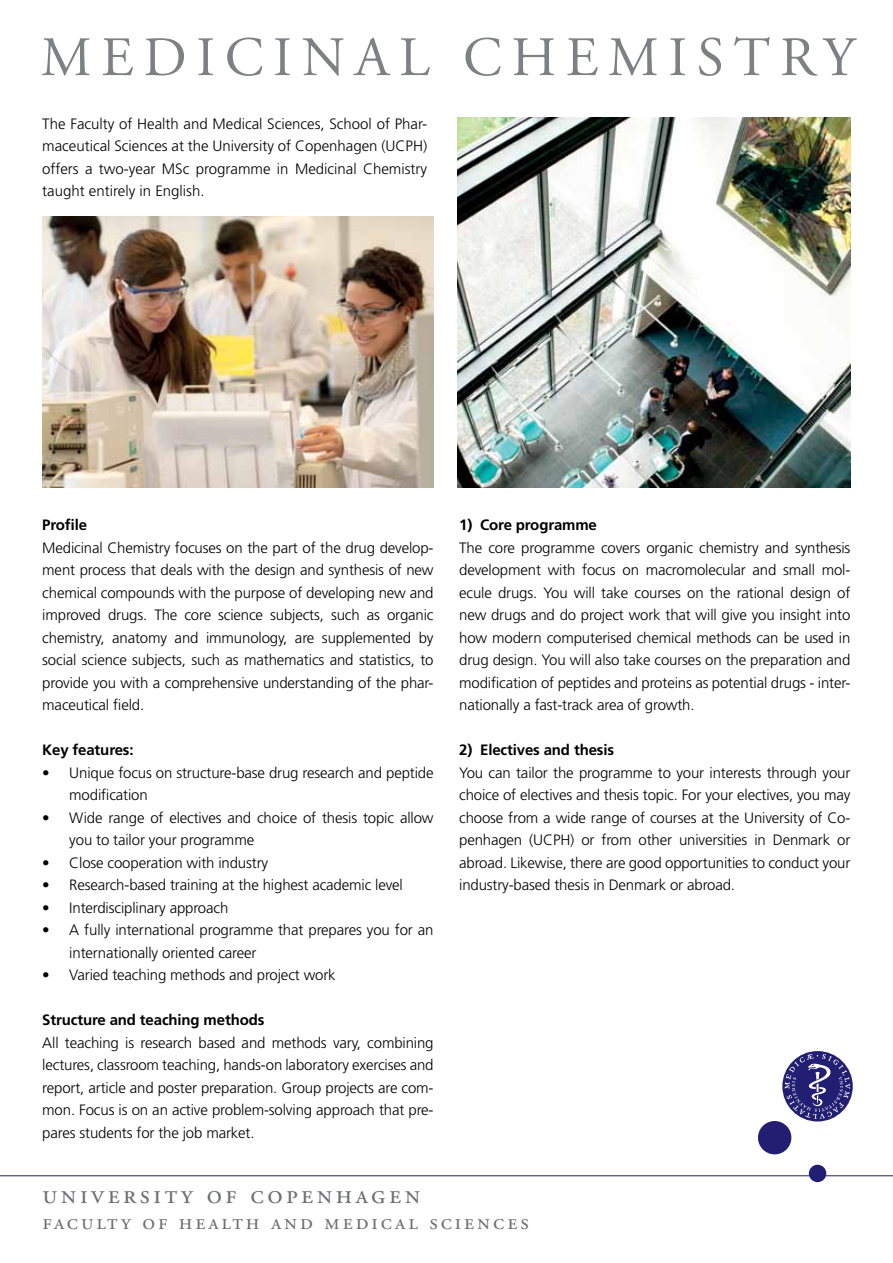
<style>
.page{position:relative;width:893px;height:1263px;background:#fff}
.page>*{position:absolute;margin:0;border:0;box-sizing:border-box;transform-origin:0 0}
.t1{font:55.5px "Adobe Garamond";letter-spacing:.175em;color:#7e8083}
.t2{font:27px "Adobe Garamond Pro";letter-spacing:.13em;color:#6d6e71}
.t3{font:22.5px "Adobe Garamond Pro";letter-spacing:.13em;color:#6d6e71}
.t4{font:300 15px/22.5px "Frutiger";letter-spacing:-.01em;color:#000;text-align:justify}
.t5{font:700 15px "Frutiger";letter-spacing:-.01em;color:#000}
</style>
<div class="page">
<svg style="left:782px;top:1051px;width:71px;height:70px"></svg>
<div style="left:758px;top:1121px;width:33px;height:33px;background:#221f72;border-radius:50%"></div>
<div style="left:809px;top:1165px;width:17px;height:17px;background:#221f72;border-radius:50%"></div>
<svg style="left:785px;top:1054px;width:65px;height:65px"></svg>
<img style="left:42px;top:216px;width:392px;height:271px">
<img style="left:458px;top:117px;width:392px;height:370px">
<hr style="left:0;top:1175px;width:893px;height:1px;background:#221f72">
<h1 class="t1" style="left:41px;top:28px;width:815px">MEDICINAL CHEMISTRY</h1>
<p class="t4" style="left:42px;top:112px;width:386px">The Faculty of Health and Medical Sciences, School of Phar&shy;maceutical Sciences at the University of Copenhagen (UCPH) offers a two-year MSc programme in Medicinal Chemistry taught entirely in English.</p>
<p class="t5" style="left:42px;top:516px;width:46px">Profile</p>
<p class="t4" style="left:42px;top:536px;width:393px">Medicinal Chemistry focuses on the part of the drug develop&shy;ment process that deals with the design and synthesis of new chemical compounds with the purpose of developing new and improved drugs. The core science subjects, such as organic chemistry, anatomy and immunology, are supplemented by social science subjects, such as mathematics and statistics, to provide you with a comprehensive understanding of the phar&shy;maceutical field.</p>
<p class="t5" style="left:42px;top:741px;width:93px">Key features:</p>
<p class="t4" style="left:69px;top:761px;width:366px;text-indent:-27px">• Unique focus on structure-base drug research and peptide modification</p>
<p class="t4" style="left:69px;top:806px;width:366px;text-indent:-27px">• Wide range of electives and choice of thesis topic allow you to tailor your programme</p>
<p class="t4" style="left:42px;top:851px;width:227px">• Close cooperation with industry</p>
<p class="t4" style="left:42px;top:874px;width:362px">• Research-based training at the highest academic level</p>
<p class="t4" style="left:42px;top:896px;width:188px">• Interdisciplinary approach</p>
<p class="t4" style="left:69px;top:919px;width:366px;text-indent:-27px">• A fully international programme that prepares you for an internationally oriented career</p>
<p class="t4" style="left:42px;top:964px;width:295px">• Varied teaching methods and project work</p>
<p class="t5" style="left:42px;top:1011px;width:224px">Structure and teaching methods</p>
<p class="t4" style="left:42px;top:1031px;width:393px">All teaching is research based and methods vary, combining lectures, classroom teaching, hands-on laboratory exercises and report, article and poster preparation. Group projects are com&shy;mon. Focus is on an active problem-solving approach that pre&shy;pares students for the job market.</p>
<p class="t5" style="left:459px;top:516px;width:139px">1) Core programme</p>
<p class="t4" style="left:459px;top:536px;width:393px">The core programme covers organic chemistry and synthesis development with focus on macromolecular and small mol&shy;ecule drugs. You will take courses on the rational design of new drugs and do project work that will give you insight into how modern computerised chemical methods can be used in drug design. You will also take courses on the preparation and modification of peptides and proteins as potential drugs - inter&shy;nationally a fast-track area of growth.</p>
<p class="t5" style="left:459px;top:741px;width:156px">2) Electives and thesis</p>
<p class="t4" style="left:459px;top:761px;width:393px">You can tailor the programme to your interests through your choice of electives and thesis topic. For your electives, you may choose from a wide range of courses at the University of Co&shy;penhagen (UCPH) or from other universities in Denmark or abroad. Likewise, there are good opportunities to conduct your industry-based thesis in Denmark or abroad.</p>
<h2 class="t2" style="left:43px;top:1178px;width:379px">university of copenhagen</h2>
<h3 class="t3" style="left:43px;top:1208px;width:488px">faculty of health and medical sciences</h3>
</div>
